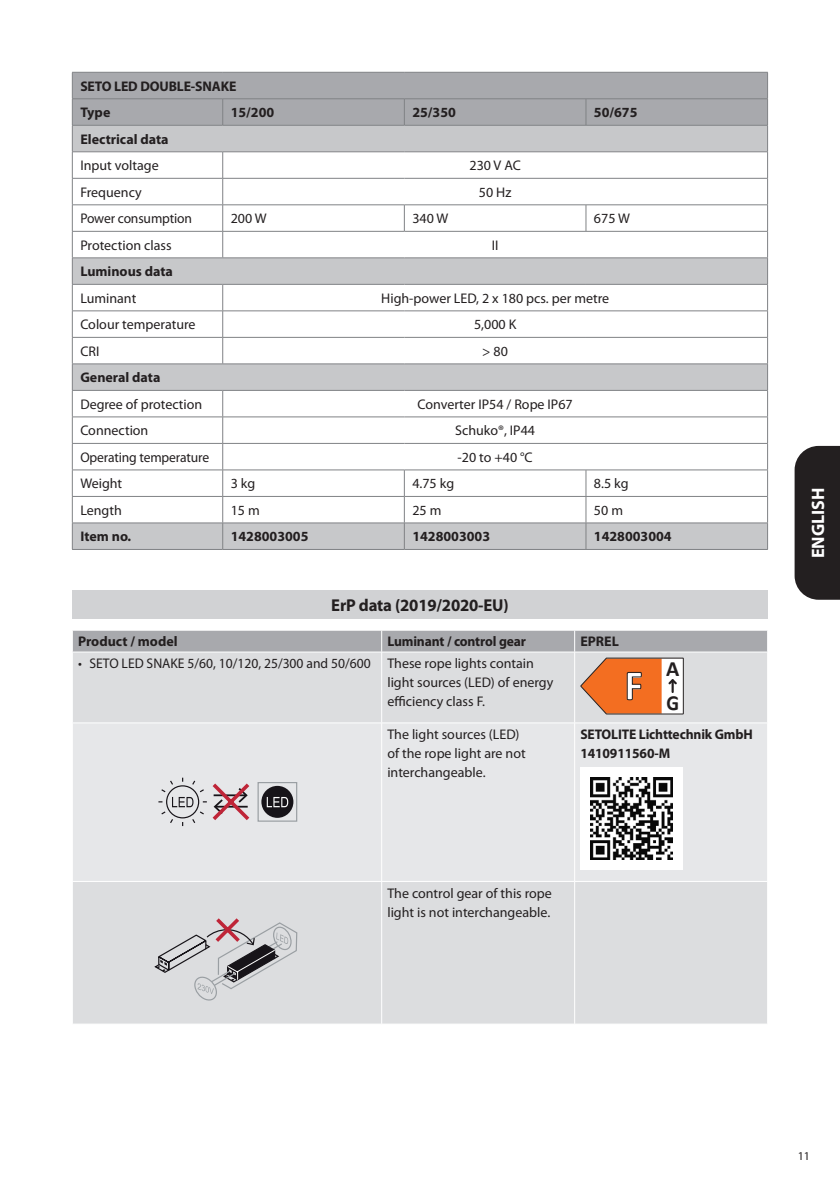
<style>
.page{position:relative;width:840px;height:1191px;background:#fff}
.page>*{position:absolute;margin:0;border:0;box-sizing:border-box;transform-origin:0 0}
.t1{font:700 43.2px "Calibri";color:#fff;scale:.92 1}
.t2{font:700 21.8px "Calibri";color:#231f20}
.t3{font:700 21.6px "Calibri";color:#231f20;scale:.92 1}
.t4{font:700 18px "Myriad Pro";color:#fff}
.t5{font:700 17.2px "Myriad Pro";letter-spacing:-.01em;color:#231f20}
.t6{font:14px/19px "Myriad Pro";color:#231f20}
.OLLI{font:700 14px/19px "Myriad Pro";color:#231f20}
.t7{font:12px "Myriad Pro";color:#231f20}
</style>
<div class="page">
<div style="left:794px;top:446px;width:45px;height:154px;background:#231f20"></div>
<div style="left:73px;top:715px;width:693px;height:308px;background:#dcdddf"></div>
<div style="left:73px;top:723px;width:693px;height:158px;background:#e6e7e9"></div>
<hr style="left:381px;top:652px;width:1px;height:70px;background:#fff">
<hr style="left:574px;top:652px;width:1px;height:70px;background:#fff">
<hr style="left:72px;top:722px;width:309px;height:1px;background:#fff">
<hr style="left:381px;top:722px;width:193px;height:1px;background:#fff">
<hr style="left:381px;top:723px;width:1px;height:158px;background:#fff">
<hr style="left:574px;top:722px;width:193px;height:1px;background:#fff">
<hr style="left:574px;top:723px;width:1px;height:158px;background:#fff">
<hr style="left:72px;top:881px;width:309px;height:1px;background:#fff">
<hr style="left:381px;top:881px;width:193px;height:1px;background:#fff">
<hr style="left:381px;top:881px;width:1px;height:142px;background:#fff">
<hr style="left:574px;top:881px;width:193px;height:1px;background:#fff">
<hr style="left:574px;top:881px;width:1px;height:142px;background:#fff">
<svg style="left:72px;top:630px;width:695px;height:85px"></svg>
<div style="left:257px;top:782px;width:40px;height:39px;border:1px solid #9a9fa3"></div>
<div style="left:261px;top:786px;width:32px;height:32px;background:#171419;border-radius:50%"></div>
<svg style="left:266px;top:797px;width:22px;height:10px"></svg>
<svg style="left:157px;top:776px;width:96px;height:51px"></svg>
<div style="left:580px;top:767px;width:102px;height:102px;background:#fff"></div>
<img style="left:590px;top:778px;width:82px;height:81px">
<svg style="left:153px;top:914px;width:145px;height:87px"></svg>
<div style="left:72px;top:590px;width:695px;height:29px;background:#d1d2d4"></div>
<svg style="left:72px;top:72px;width:695px;height:477px"></svg>
<hr style="left:72px;top:549px;width:150px;height:1px;background:#808285">
<hr style="left:222px;top:549px;width:182px;height:1px;background:#808285">
<hr style="left:404px;top:549px;width:181px;height:1px;background:#808285">
<hr style="left:585px;top:549px;width:182px;height:1px;background:#808285">
<p class="OLLI" style="left:80px;top:76px;width:157px">SETO LED DOUBLE-SNAKE</p>
<p class="OLLI" style="left:80px;top:103px;width:32px">Type</p>
<p class="OLLI" style="left:230px;top:103px;width:45px">15/200</p>
<p class="OLLI" style="left:412px;top:103px;width:45px">25/350</p>
<p class="OLLI" style="left:593px;top:103px;width:45px">50/675</p>
<p class="OLLI" style="left:80px;top:129px;width:90px">Electrical data</p>
<p class="t6" style="left:80px;top:156px;width:80px">Input voltage</p>
<p class="t6" style="left:469px;top:156px;width:53px">230 V AC</p>
<p class="t6" style="left:80px;top:182px;width:63px">Frequency</p>
<p class="t6" style="left:478px;top:182px;width:34px">50 Hz</p>
<p class="t6" style="left:80px;top:209px;width:113px">Power consumption</p>
<p class="t6" style="left:230px;top:209px;width:37px">200 W</p>
<p class="t6" style="left:412px;top:209px;width:37px">340 W</p>
<p class="t6" style="left:593px;top:209px;width:37px">675 W</p>
<p class="t6" style="left:80px;top:235px;width:93px">Protection class</p>
<p class="t6" style="left:491px;top:235px;width:8px">II</p>
<p class="OLLI" style="left:80px;top:262px;width:94px">Luminous data</p>
<p class="t6" style="left:80px;top:288px;width:57px">Luminant</p>
<p class="t6" style="left:381px;top:288px;width:229px">High-power LED, 2 x 180 pcs. per metre</p>
<p class="t6" style="left:80px;top:315px;width:117px">Colour temperature</p>
<p class="t6" style="left:474px;top:315px;width:44px">5,000 K</p>
<p class="t6" style="left:80px;top:341px;width:20px">CRI</p>
<p class="t6" style="left:482px;top:341px;width:27px">&gt; 80</p>
<p class="OLLI" style="left:80px;top:368px;width:82px">General data</p>
<p class="t6" style="left:80px;top:394px;width:123px">Degree of protection</p>
<p class="t6" style="left:417px;top:394px;width:157px">Converter IP54 / Rope IP67</p>
<p class="t6" style="left:80px;top:421px;width:70px">Connection</p>
<p class="t6" style="left:455px;top:421px;width:81px">Schuko®, IP44</p>
<p class="t6" style="left:80px;top:447px;width:130px">Operating temperature</p>
<p class="t6" style="left:457px;top:447px;width:77px">-20 to +40 °C</p>
<p class="t6" style="left:80px;top:474px;width:43px">Weight</p>
<p class="t6" style="left:230px;top:474px;width:26px">3 kg</p>
<p class="t6" style="left:412px;top:474px;width:43px">4.75 kg</p>
<p class="t6" style="left:593px;top:474px;width:36px">8.5 kg</p>
<p class="t6" style="left:80px;top:500px;width:43px">Length</p>
<p class="t6" style="left:230px;top:500px;width:31px">15 m</p>
<p class="t6" style="left:412px;top:500px;width:31px">25 m</p>
<p class="t6" style="left:593px;top:500px;width:31px">50 m</p>
<p class="OLLI" style="left:80px;top:527px;width:52px">Item no.</p>
<p class="OLLI" style="left:230px;top:527px;width:79px">1428003005</p>
<p class="OLLI" style="left:412px;top:527px;width:79px">1428003003</p>
<p class="OLLI" style="left:593px;top:527px;width:79px">1428003004</p>
<p class="t5" style="left:331px;top:594px;width:179px">ErP data (2019/2020-EU)</p>
<p class="OLLI" style="left:78px;top:631px;width:101px">Product / model</p>
<p class="OLLI" style="left:387px;top:631px;width:140px">Luminant / control gear</p>
<p class="OLLI" style="left:580px;top:631px;width:40px">EPREL</p>
<p class="t6" style="left:78px;top:654px;width:294px">• SETO LED SNAKE 5/60, 10/120, 25/300 and 50/600</p>
<p class="t6" style="left:387px;top:654px;width:167px">These rope lights contain light sources (LED) of energy efficiency class F.</p>
<h1 class="t1" style="left:624px;top:655px;width:21px">F</h1>
<h2 class="t2" style="left:665px;top:653px;width:15px">A</h2>
<h3 class="t3" style="left:666px;top:687px;width:15px">G</h3>
<p class="t6" style="left:387px;top:724px;width:140px">The light sources (LED) of the rope light are not interchangeable.</p>
<p class="OLLI" style="left:580px;top:724px;width:174px">SETOLITE Lichttechnik GmbH<br>1410911560-M</p>
<p class="t6" style="left:387px;top:883px;width:166px">The control gear of this rope light is not interchangeable.</p>
<p class="t4" style="left:805px;top:558px;width:72px;rotate:-90deg">ENGLISH</p>
<p class="t7" style="left:797px;top:1148px;width:14px">11</p>
</div>
